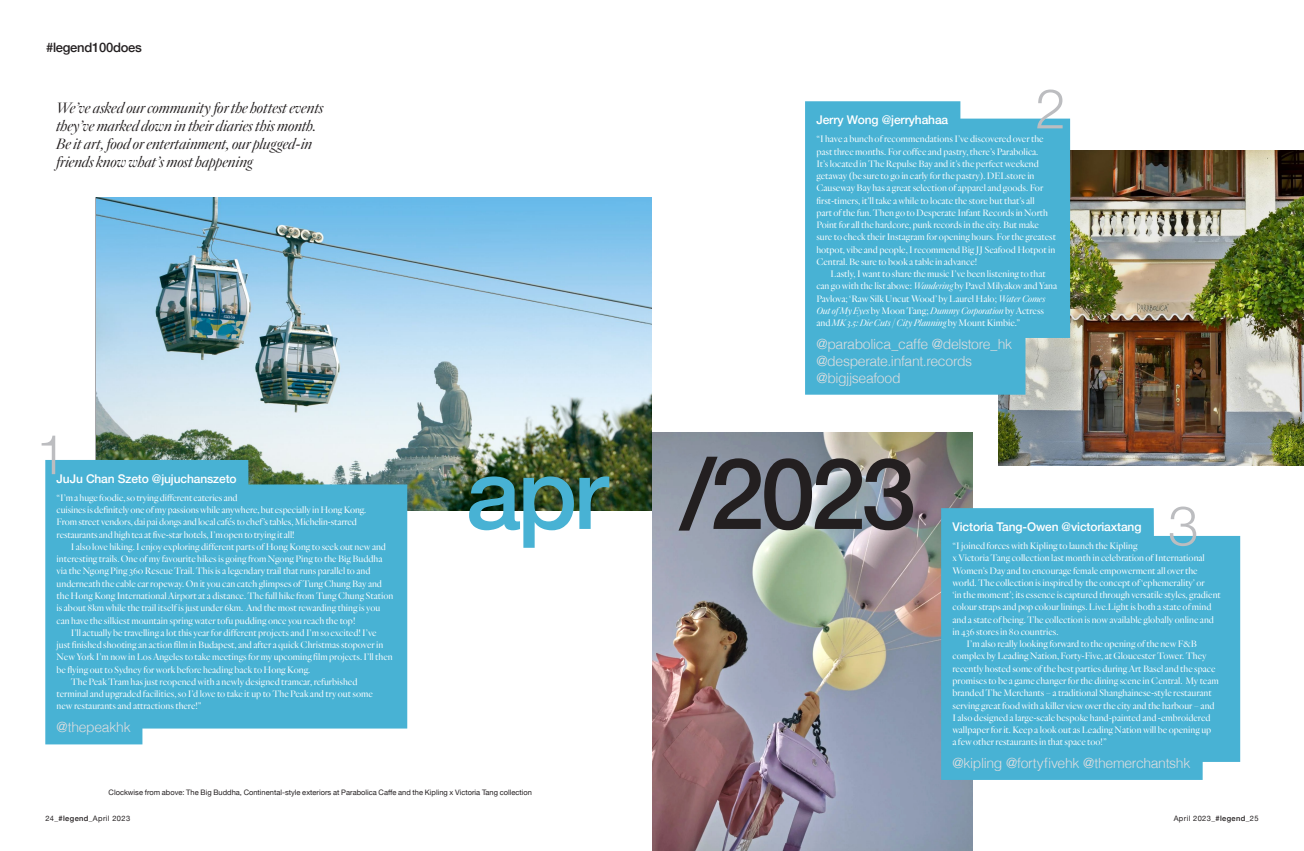
<style>
.page{position:relative;width:1304px;height:851px;background:#fff}
.page>*{position:absolute;margin:0;border:0;box-sizing:border-box;transform-origin:0 0}
.t1{font:500 98.7px "Helvetica Neue";letter-spacing:-.04em;color:#231f20}
.t2{font:300 55px "Helvetica Neue";color:#bcbdc0}
.t3{font:italic 300 15.6px/17.8px "Quarto";letter-spacing:-.005em;color:#231f20}
.Body_Indented{font:300 14px/17px "Helvetica";letter-spacing:-.025em;color:#dcdddf}
.t4{font:500 13px "Helvetica Neue";letter-spacing:-.02em;color:#231f20}
.Body_Indented-2{font:500 12px "Helvetica Neue";letter-spacing:-.01em;color:#fff}
.Body_Indented-3{font:300 9.8px/12.2px "Quarto";color:#fff}
.t5{font:7.5px "Helvetica Neue";color:#231f20}
.t6{font:7.5px "Helvetica Neue";letter-spacing:.05em;color:#231f20}
.s1{font-style:italic}
.s2{color:#48b2d4}
.s3{font-weight:500}
</style>
<div class="page">
<img style="left:999px;top:151px;width:305px;height:314px">
<img style="left:652px;top:432px;width:321px;height:418px">
<img style="left:96px;top:197px;width:556px;height:313px">
<svg style="left:45px;top:460px;width:362px;height:284px;background:#52b4d3"></svg>
<div style="left:941px;top:508px;width:299px;height:271px;background:#48b2d4"></div>
<div style="left:805px;top:101px;width:265px;height:293px;background:#48b2d4"></div>
<h3 class="t4" style="left:46px;top:37px;width:97px">#legend100does</h3>
<p class="t3" style="left:56px;top:99px;width:269px">We’ve asked our community for the hottest events they’ve marked down in their diaries this month.<br>Be it art, food or entertainment, our plugged-in friends know what’s most happening</p>
<p class="t2" style="left:36px;top:410px;width:32px">1</p>
<p class="Body_Indented-2" style="left:57px;top:469px;width:182px">JuJu Chan Szeto @jujuchanszeto</p>
<p class="Body_Indented-3" style="left:57px;top:491px;width:311px">“I’m a huge foodie, so trying different eateries and<br>cuisines is definitely one of my passions while anywhere, but especially in Hong Kong.<br>From street vendors, dai pai dongs and local cafés to chef’s tables, Michelin-starred restaurants and high tea at five-star hotels, I’m open to trying it all!</p>
<p class="Body_Indented-3" style="left:57px;top:540px;width:338px;text-indent:14px">I also love hiking. I enjoy exploring different parts of Hong Kong to seek out new and interesting trails. One of my favourite hikes is going from Ngong Ping to the Big Buddha via the Ngong Ping 360 Rescue Trail. This is a legendary trail that runs parallel to and underneath the cable car ropeway. On it you can catch glimpses of Tung Chung Bay and the Hong Kong International Airport at a distance. The full hike from Tung Chung Station is about 8km while the trail itself is just under 6km. And the most rewarding thing is you can have the silkiest mountain spring water tofu pudding once you reach the top!</p>
<p class="Body_Indented-3" style="left:57px;top:626px;width:338px;text-indent:14px">I’ll actually be travelling a lot this year for different projects and I’m so excited! I’ve just finished shooting an action film in Budapest, and after a quick Christmas stopover in New York I’m now in Los Angeles to take meetings for my upcoming film projects. I’ll then be flying out to Sydney for work before heading back to Hong Kong.</p>
<p class="Body_Indented-3" style="left:57px;top:675px;width:318px;text-indent:14px">The Peak Tram has just reopened with a newly designed tramcar, refurbished terminal and upgraded facilities, so I’d love to take it up to The Peak and try out some new restaurants and attractions there!”</p>
<p class="Body_Indented" style="left:57px;top:717px;width:75px">@thepeakhk</p>
<p class="t2" style="left:1035px;top:64px;width:32px">2</p>
<p class="Body_Indented-2" style="left:816px;top:110px;width:133px">Jerry Wong @jerryhahaa</p>
<p class="Body_Indented-3" style="left:816px;top:133px;width:241px">“I have a bunch of recommendations I’ve discovered over the past three months. For coffee and pastry, there’s Parabolica.<br>It’s located in The Repulse Bay and it’s the perfect weekend getaway (be sure to go in early for the pastry). DELstore in Causeway Bay has a great selection of apparel and goods. For first-timers, it’ll take a while to locate the store but that’s all<br>part of the fun. Then go to Desperate Infant Records in North Point for all the hardcore, punk records in the city. But make sure to check their Instagram for opening hours. For the greatest hotpot, vibe and people, I recommend Big JJ Seafood Hotpot in Central. Be sure to book a table in advance!</p>
<p class="Body_Indented-3" style="left:816px;top:267px;width:242px;text-indent:14px">Lastly, I want to share the music I’ve been listening to that can go with the list above: <span class="s1">Wandering</span> by Pavel Milyakov and Yana Pavlova; ‘Raw Silk Uncut Wood’ by Laurel Halo; <span class="s1">Water Comes Out of My Eyes</span> by Moon Tang; <span class="s1">Dummy Corporation</span> by Actress and <span class="s1">MK 3.5: Die Cuts | City Planning</span> by Mount Kimbie.”</p>
<p class="Body_Indented" style="left:816px;top:334px;width:197px">@parabolica_caffe @delstore_hk @desperate.infant.records @bigjjseafood</p>
<p class="t1" style="left:466px;top:414px;width:452px"><span class="s2">apr</span> /2023</p>
<p class="t2" style="left:1168px;top:481px;width:32px">3</p>
<p class="Body_Indented-2" style="left:952px;top:517px;width:190px">Victoria Tang-Owen @victoriaxtang</p>
<p class="Body_Indented-3" style="left:952px;top:539px;width:270px">“I joined forces with Kipling to launch the Kipling<br>x Victoria Tang collection last month in celebration of International Women’s Day and to encourage female empowerment all over the world. The collection is inspired by the concept of ‘ephemerality’ or<br>‘in the moment’; its essence is captured through versatile styles, gradient colour straps and pop colour linings. Live.Light is both a state of mind and a state of being. The collection is now available globally online and in 436 stores in 80 countries.</p>
<p class="Body_Indented-3" style="left:952px;top:637px;width:268px;text-indent:14px">I’m also really looking forward to the opening of the new F&amp;B complex by Leading Nation, Forty-Five, at Gloucester Tower. They recently hosted some of the best parties during Art Basel and the space promises to be a game changer for the dining scene in Central. My team branded The Merchants – a traditional Shanghainese-style restaurant serving great food with a killer view over the city and the harbour – and I also designed a large-scale bespoke hand-painted and -embroidered wallpaper for it. Keep a look out as Leading Nation will be opening up<br>a few other restaurants in that space too!”</p>
<p class="Body_Indented" style="left:952px;top:753px;width:239px">@kipling @fortyfivehk @themerchantshk</p>
<p class="t5" style="left:109px;top:786px;width:425px">Clockwise from above: The Big Buddha, Continental-style exteriors at Parabolica Caffe and the Kipling x Victoria Tang collection</p>
<p class="t6" style="left:45px;top:813px;width:86px">24_<span class="s3">#legend</span>_April 2023</p>
<p class="t6" style="left:1174px;top:812px;width:86px">April 2023_<span class="s3">#legend</span>_25</p>
</div>
